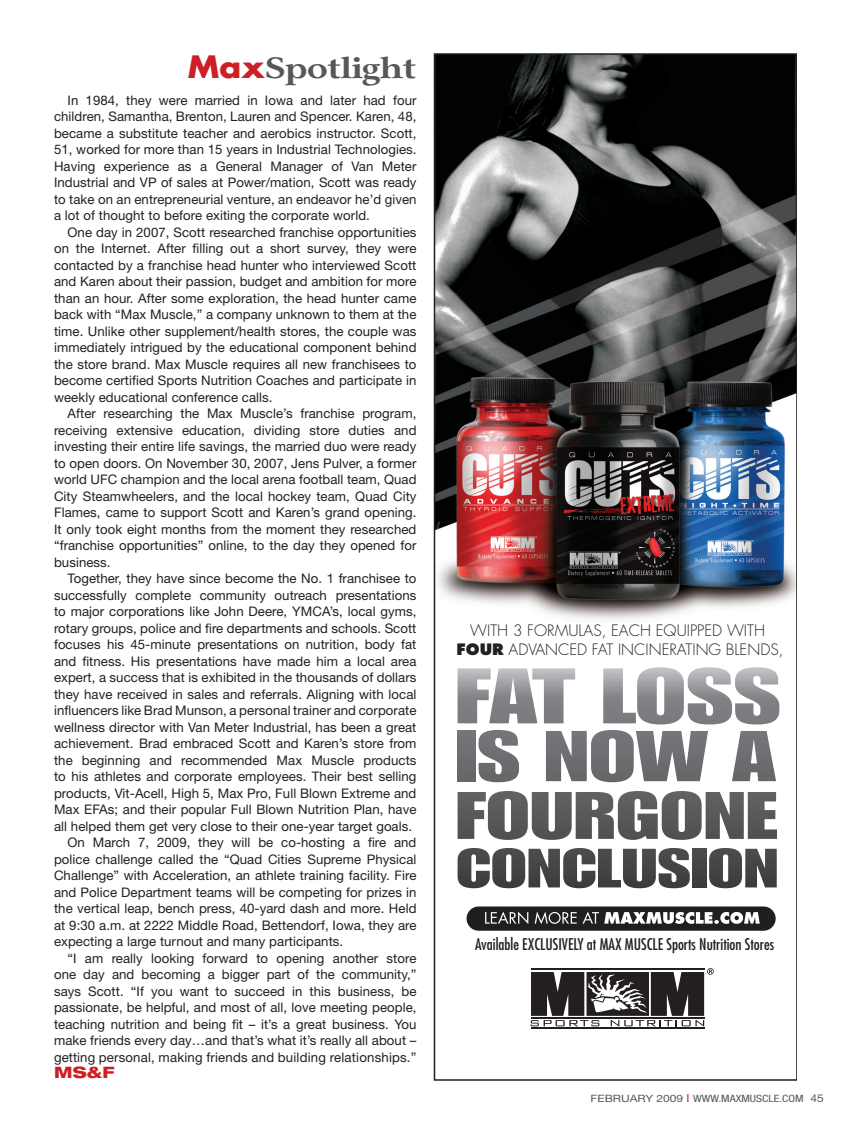
<style>
.page{position:relative;width:851px;height:1134px;background:#fff}
.page>*{position:absolute;margin:0;border:0;box-sizing:border-box;transform-origin:0 0}
.Subhead{font:700 30px "Garth Graphic";letter-spacing:-.03em;color:#57585a;scale:1.2 1}
.t1{font:condensed 15.75px "Futura";color:#231f20}
.Body_Copy{font:800 expanded 15.75px "Helvetica Neue";color:#cd1f25}
.t2{font:300 15.3px/19.2px "Futura";color:#231f20;text-align:center}
.Body_Copy-2{font:13.2px/16.5px "Helvetica Neue";letter-spacing:.005em;color:#231f20;text-align:justify}
.t3{font:10.65px "Helvetica Neue";color:#57585a;scale:1.12 1}
.t4{font:condensed 10.05px "Helvetica Neue";color:#57585a;scale:1.19 1}
.s1{font-family:"Futura";color:#cd1f25}
.s2{font-weight:800}
.s3{font-stretch:normal}
.s4{font-stretch:normal;font-size:15.45px;color:#cd1f25}
</style>
<div class="page">
<img style="left:436px;top:56px;width:357px;height:973px">
<hr style="left:530px;top:1028px;width:174px;height:1px;background:#231f20">
<svg style="left:530px;top:968px;width:183px;height:58px"></svg>
<div style="left:466px;top:906px;width:309px;height:25px;background:#211e1e;border-radius:12px"></div>
<svg style="left:485px;top:912px;width:43px;height:12px"></svg>
<svg style="left:534px;top:911px;width:42px;height:13px"></svg>
<svg style="left:582px;top:912px;width:177px;height:12px"></svg>
<svg style="left:457px;top:667px;width:322px;height:115px"></svg>
<svg style="left:457px;top:791px;width:320px;height:49px"></svg>
<svg style="left:457px;top:848px;width:232px;height:40px"></svg>
<div style="left:692px;top:849px;width:14px;height:38px;background:#444546"></div>
<svg style="left:709px;top:848px;width:67px;height:40px"></svg>
<div style="left:433px;top:53px;width:363px;height:1028px;border:2px solid #231f20"></div>
<p class="Subhead" style="left:188px;top:49px;width:192px"><span class="s1">Max</span>Spotlight</p>
<p class="Body_Copy-2" style="left:54px;top:92px;width:364px;text-indent:14px">In 1984, they were married in Iowa and later had four children, Samantha, Brenton, Lauren and Spencer. Karen, 48, became a substitute teacher and aerobics instructor. Scott, 51, worked for more than 15 years in Industrial Technologies.<br>Having experience as a General Manager of Van Meter Industrial and VP of sales at Power/mation, Scott was ready to take on an entrepreneurial venture, an endeavor he’d given a lot of thought to before exiting the corporate world.</p>
<p class="Body_Copy-2" style="left:54px;top:224px;width:364px;text-indent:14px">One day in 2007, Scott researched franchise opportunities on the Internet. After filling out a short survey, they were contacted by a franchise head hunter who interviewed Scott and Karen about their passion, budget and ambition for more than an hour. After some exploration, the head hunter came back with “Max Muscle,” a company unknown to them at the time. Unlike other supplement/health stores, the couple was immediately intrigued by the educational component behind the store brand. Max Muscle requires all new franchisees to become certified Sports Nutrition Coaches and participate in weekly educational conference calls.</p>
<p class="Body_Copy-2" style="left:54px;top:405px;width:364px;text-indent:14px">After researching the Max Muscle’s franchise program, receiving extensive education, dividing store duties and investing their entire life savings, the married duo were ready to open doors. On November 30, 2007, Jens Pulver, a former world UFC champion and the local arena football team, Quad City Steamwheelers, and the local hockey team, Quad City Flames, came to support Scott and Karen’s grand opening.<br>It only took eight months from the moment they researched “franchise opportunities” online, to the day they opened for business.</p>
<p class="Body_Copy-2" style="left:54px;top:570px;width:364px;text-indent:14px">Together, they have since become the No. 1 franchisee to successfully complete community outreach presentations to major corporations like John Deere, YMCA’s, local gyms, rotary groups, police and fire departments and schools. Scott focuses his 45-minute presentations on nutrition, body fat and fitness. His presentations have made him a local area expert, a success that is exhibited in the thousands of dollars they have received in sales and referrals. Aligning with local influencers like Brad Munson, a personal trainer and corporate wellness director with Van Meter Industrial, has been a great achievement. Brad embraced Scott and Karen’s store from the beginning and recommended Max Muscle products to his athletes and corporate employees. Their best selling products, Vit-Acell, High 5, Max Pro, Full Blown Extreme and Max EFAs; and their popular Full Blown Nutrition Plan, have all helped them get very close to their one-year target goals.</p>
<p class="Body_Copy-2" style="left:54px;top:834px;width:364px;text-indent:14px">On March 7, 2009, they will be co-hosting a fire and police challenge called the “Quad Cities Supreme Physical Challenge” with Acceleration, an athlete training facility. Fire and Police Department teams will be competing for prizes in the vertical leap, bench press, 40-yard dash and more. Held at 9:30 a.m. at 2222 Middle Road, Bettendorf, Iowa, they are expecting a large turnout and many participants.</p>
<p class="Body_Copy-2" style="left:54px;top:950px;width:364px;text-indent:14px">“I am really looking forward to opening another store one day and becoming a bigger part of the community,” says Scott. “If you want to succeed in this business, be passionate, be helpful, and most of all, love meeting people, teaching nutrition and being fit – it’s a great business. You make friends every day…and that’s what it’s really all about – getting personal, making friends and building relationships.”</p>
<p class="Body_Copy" style="left:54px;top:1063px;width:62px">MS&amp;F</p>
<p class="t2" style="left:456px;top:621px;width:328px">WITH 3 FORMULAS, EACH EQUIPPED WITH<br><span class="s2">FOUR</span> ADVANCED FAT INCINERATING BLENDS,</p>
<p class="t1" style="left:475px;top:935px;width:300px">Available EXCLUSIVELY at MAX MUSCLE Sports Nutrition Stores</p>
<p class="t4" style="left:590px;top:1092px;width:180px"><span class="s3">FEBRUARY 2009</span> <span class="s4">ı</span> WWW.MAXMUSCLE.COM</p>
<p class="t3" style="left:810px;top:1092px;width:13px">45</p>
</div>
